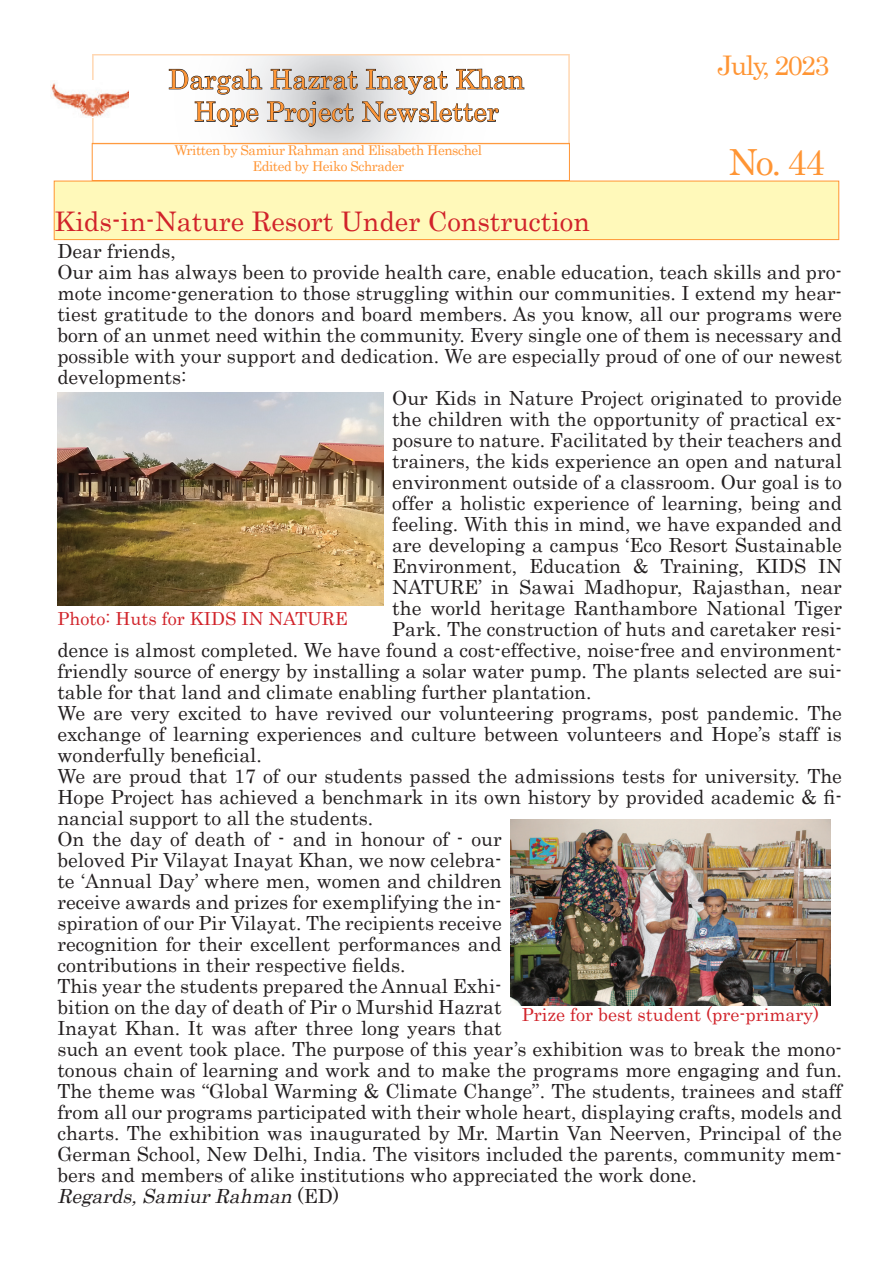
<style>
.page{position:relative;width:893px;height:1263px;background:#fff}
.page>*{position:absolute;margin:0;border:0;box-sizing:border-box;transform-origin:0 0}
.t1{font:36px "Century";color:#ff9534}
.t2{font:27px/32.4px "Century";color:#ff9534;text-align:center}
.t3{font:27px "Century";color:#d1232a}
.t4{font:27px "Century";letter-spacing:-.06em;color:#ff9534}
.t5{font:19.5px "Century";color:#231f20}
.t6{font:italic 19.5px "Century";color:#231f20}
.t7{font:18px "Century";color:#d1232a}
.t8{font:13.5px/16.2px "Century";letter-spacing:-.03em;color:#ff9534;text-align:center}
.s1{font-style:normal}
</style>
<div class="page">
<div style="left:92px;top:143px;width:478px;height:38px;border:1px solid #ff9534"></div>
<svg style="left:92px;top:54px;width:478px;height:91px"></svg>
<div style="left:54px;top:181px;width:785px;height:59px;background:#fff9ba"></div>
<div style="left:54px;top:181px;width:785px;height:59px;border:1px solid #ff9534"></div>
<img style="left:57px;top:392px;width:327px;height:213px">
<img style="left:50px;top:81px;width:78px;height:36px">
<img style="left:511px;top:819px;width:319px;height:187px">
<h2 class="t4" style="left:717px;top:42px;width:114px">July, 2023</h2>
<h2 class="t2" style="left:168px;top:61px;width:358px">Dargah Hazrat Inayat Khan<br>Hope Project Newsletter</h2>
<p class="t8" style="left:174px;top:140px;width:309px">Written by Samiur Rahman and Elisabeth Henschel<br>Edited by Heiko Schrader</p>
<h1 class="t1" style="left:729px;top:132px;width:98px">No. 44</h1>
<h2 class="t3" style="left:54px;top:199px;width:537px">Kids-in-Nature Resort Under Construction</h2>
<p class="t5" style="left:57px;top:234px;width:120px">Dear friends,</p>
<p class="t5" style="left:57px;top:255px;width:786px">Our aim has always been to provide health care, enable education, teach skills and pro-</p>
<p class="t5" style="left:57px;top:276px;width:786px">mote income-generation to those struggling within our communities. I extend my hear-</p>
<p class="t5" style="left:57px;top:297px;width:786px">tiest gratitude to the donors and board members. As you know, all our programs were</p>
<p class="t5" style="left:57px;top:318px;width:786px">born of an unmet need within the community. Every single one of them is necessary and</p>
<p class="t5" style="left:57px;top:339px;width:786px">possible with your support and dedication. We are especially proud of one of our newest</p>
<p class="t5" style="left:57px;top:360px;width:131px">developments:</p>
<p class="t5" style="left:392px;top:381px;width:451px">Our Kids in Nature Project originated to provide</p>
<p class="t5" style="left:392px;top:402px;width:451px">the children with the opportunity of practical ex-</p>
<p class="t5" style="left:392px;top:423px;width:451px">posure to nature. Facilitated by their teachers and</p>
<p class="t5" style="left:392px;top:444px;width:451px">trainers, the kids experience an open and natural</p>
<p class="t5" style="left:392px;top:465px;width:451px">environment outside of a classroom. Our goal is to</p>
<p class="t5" style="left:392px;top:486px;width:451px">offer a holistic experience of learning, being and</p>
<p class="t5" style="left:392px;top:507px;width:451px">feeling. With this in mind, we have expanded and</p>
<p class="t5" style="left:392px;top:528px;width:451px">are developing a campus ‘Eco Resort Sustainable</p>
<p class="t5" style="left:392px;top:549px;width:451px">Environment, Education &amp; Training, KIDS IN</p>
<p class="t5" style="left:392px;top:570px;width:451px">NATURE’ in Sawai Madhopur, Rajasthan, near</p>
<p class="t5" style="left:392px;top:591px;width:451px">the world heritage Ranthambore National Tiger</p>
<p class="t5" style="left:392px;top:612px;width:451px">Park. The construction of huts and caretaker resi-</p>
<p class="t5" style="left:57px;top:633px;width:786px">dence is almost completed. We have found a cost-effective, noise-free and environment-</p>
<p class="t5" style="left:57px;top:654px;width:786px">friendly source of energy by installing a solar water pump. The plants selected are sui-</p>
<p class="t5" style="left:57px;top:675px;width:536px">table for that land and climate enabling further plantation.</p>
<p class="t5" style="left:57px;top:696px;width:786px">We are very excited to have revived our volunteering programs, post pandemic. The</p>
<p class="t5" style="left:57px;top:717px;width:786px">exchange of learning experiences and culture between volunteers and Hope’s staff is</p>
<p class="t5" style="left:57px;top:738px;width:206px">wonderfully beneficial.</p>
<p class="t5" style="left:57px;top:759px;width:786px">We are proud that 17 of our students passed the admissions tests for university. The</p>
<p class="t5" style="left:57px;top:780px;width:786px">Hope Project has achieved a benchmark in its own history by provided academic &amp; fi-</p>
<p class="t5" style="left:57px;top:801px;width:318px">nancial support to all the students.</p>
<p class="t5" style="left:57px;top:822px;width:446px">On the day of death of - and in honour of - our</p>
<p class="t5" style="left:57px;top:843px;width:446px">beloved Pir Vilayat Inayat Khan, we now celebra-</p>
<p class="t5" style="left:57px;top:864px;width:446px">te ‘Annual Day’ where men, women and children</p>
<p class="t5" style="left:57px;top:885px;width:446px">receive awards and prizes for exemplifying the in-</p>
<p class="t5" style="left:57px;top:906px;width:446px">spiration of our Pir Vilayat. The recipients receive</p>
<p class="t5" style="left:57px;top:927px;width:446px">recognition for their excellent performances and</p>
<p class="t5" style="left:57px;top:948px;width:350px">contributions in their respective fields.</p>
<p class="t5" style="left:57px;top:969px;width:446px">This year the students prepared the Annual Exhi-</p>
<p class="t5" style="left:57px;top:990px;width:446px">bition on the day of death of Pir o Murshid Hazrat</p>
<p class="t5" style="left:57px;top:1011px;width:446px">Inayat Khan. It was after three long years that</p>
<p class="t5" style="left:57px;top:1032px;width:786px">such an event took place. The purpose of this year’s exhibition was to break the mono-</p>
<p class="t5" style="left:57px;top:1053px;width:786px">tonous chain of learning and work and to make the programs more engaging and fun.</p>
<p class="t5" style="left:57px;top:1074px;width:786px">The theme was “Global Warming &amp; Climate Change”. The students, trainees and staff</p>
<p class="t5" style="left:57px;top:1095px;width:786px">from all our programs participated with their whole heart, displaying crafts, models and</p>
<p class="t5" style="left:57px;top:1116px;width:786px">charts. The exhibition was inaugurated by Mr. Martin Van Neerven, Principal of the</p>
<p class="t5" style="left:57px;top:1137px;width:786px">German School, New Delhi, India. The visitors included the parents, community mem-</p>
<p class="t5" style="left:57px;top:1158px;width:641px">bers and members of alike institutions who appreciated the work done.</p>
<p class="t6" style="left:57px;top:1179px;width:284px">Regards,SamiurRahman <span class="s1">( E D )</span></p>
<p class="t7" style="left:57px;top:603px;width:292px">Photo: Huts for KIDS IN NATURE</p>
<p class="t7" style="left:522px;top:999px;width:299px">Prize for best student (pre-primary)</p>
</div>
